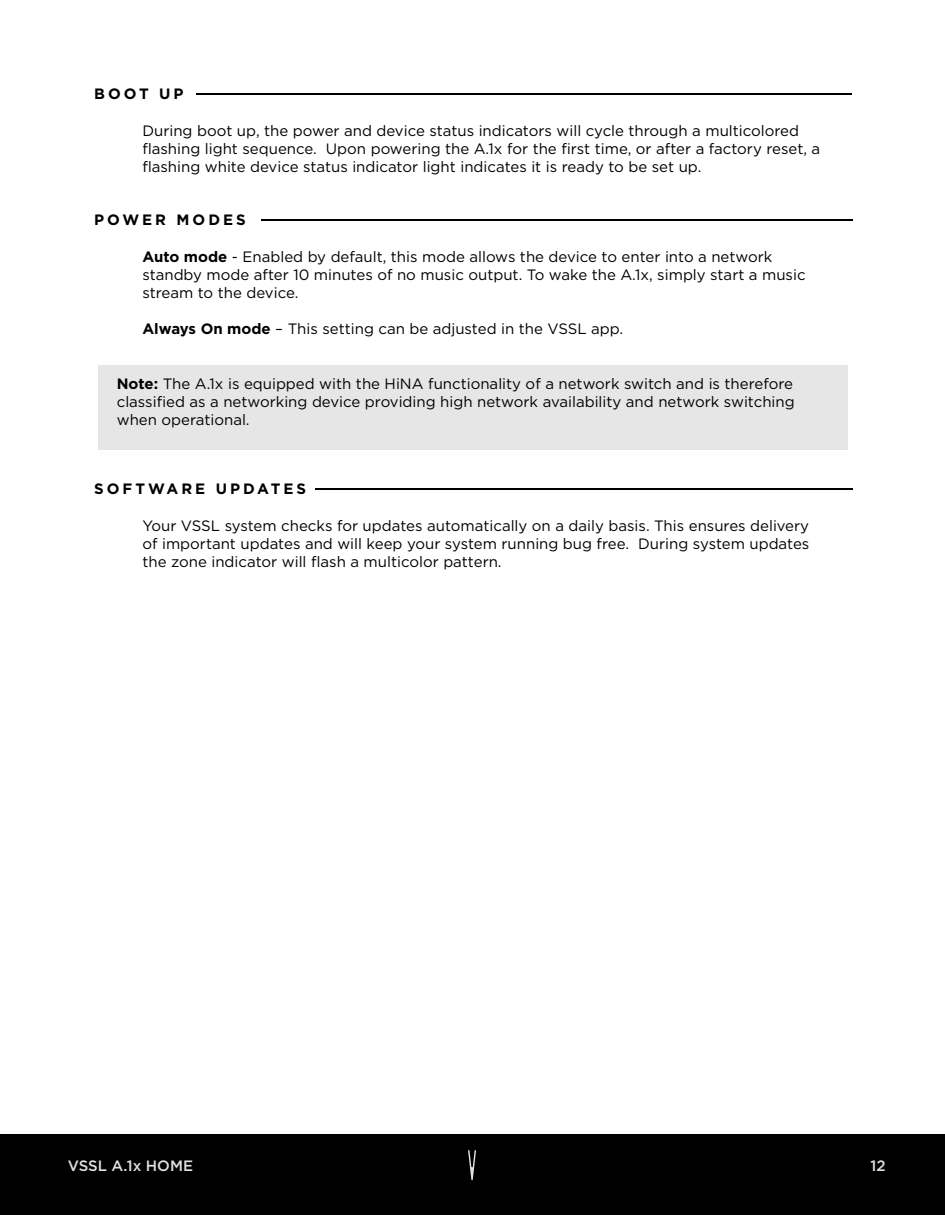
<style>
.page{position:relative;width:945px;height:1215px;background:#fff}
.page>*{position:absolute;margin:0;border:0;box-sizing:border-box;transform-origin:0 0}
.t1{font:15px/18px "Gotham";color:#000}
.t2{font:700 15px "Gotham";letter-spacing:.2em;color:#000}
.t3{font:500 15px "Gotham";color:#dfe0e1}
.s1{font-weight:700}
</style>
<div class="page">
<div style="left:0;top:1134px;width:945px;height:81px;background:#000"></div>
<svg style="left:468px;top:1150px;width:8px;height:30px"></svg>
<hr style="left:196px;top:94px;width:656px;height:1px;background:#000">
<hr style="left:315px;top:488px;width:537px;height:2px;background:#000">
<hr style="left:261px;top:219px;width:591px;height:2px;background:#000">
<div style="left:98px;top:365px;width:750px;height:85px;background:#e6e6e6"></div>
<p class="t2" style="left:94px;top:84px;width:91px">BOOT UP</p>
<p class="t1" style="left:142px;top:121px;width:679px">During boot up, the power and device status indicators will cycle through a multicolored flashing light sequence. Upon powering the A.1x for the first time, or after a factory reset, a flashing white device status indicator light indicates it is ready to be set up.</p>
<p class="t2" style="left:94px;top:209px;width:153px">POWER MODES</p>
<p class="t1" style="left:142px;top:247px;width:665px"><span class="s1">Auto mode</span> - Enabled by default, this mode allows the device to enter into a network standby mode after 10 minutes of no music output. To wake the A.1x, simply start a music stream to the device.</p>
<p class="t1" style="left:142px;top:319px;width:482px"><span class="s1">Always On mode</span> – This setting can be adjusted in the VSSL app.</p>
<p class="t1" style="left:117px;top:375px;width:679px;text-align:justify"><span class="s1">Note:</span> The A.1x is equipped with the HiNA functionality of a network switch and is therefore classified as a networking device providing high network availability and network switching when operational.</p>
<p class="t2" style="left:94px;top:478px;width:213px">SOFTWARE UPDATES</p>
<p class="t1" style="left:142px;top:516px;width:669px;text-align:justify">Your VSSL system checks for updates automatically on a daily basis. This ensures delivery of important updates and will keep your system running bug free. During system updates the zone indicator will flash a multicolor pattern.</p>
<p class="t3" style="left:68px;top:1156px;width:127px">VSSL A.1x HOME</p>
<p class="t3" style="left:870px;top:1156px;width:17px">12</p>
</div>
